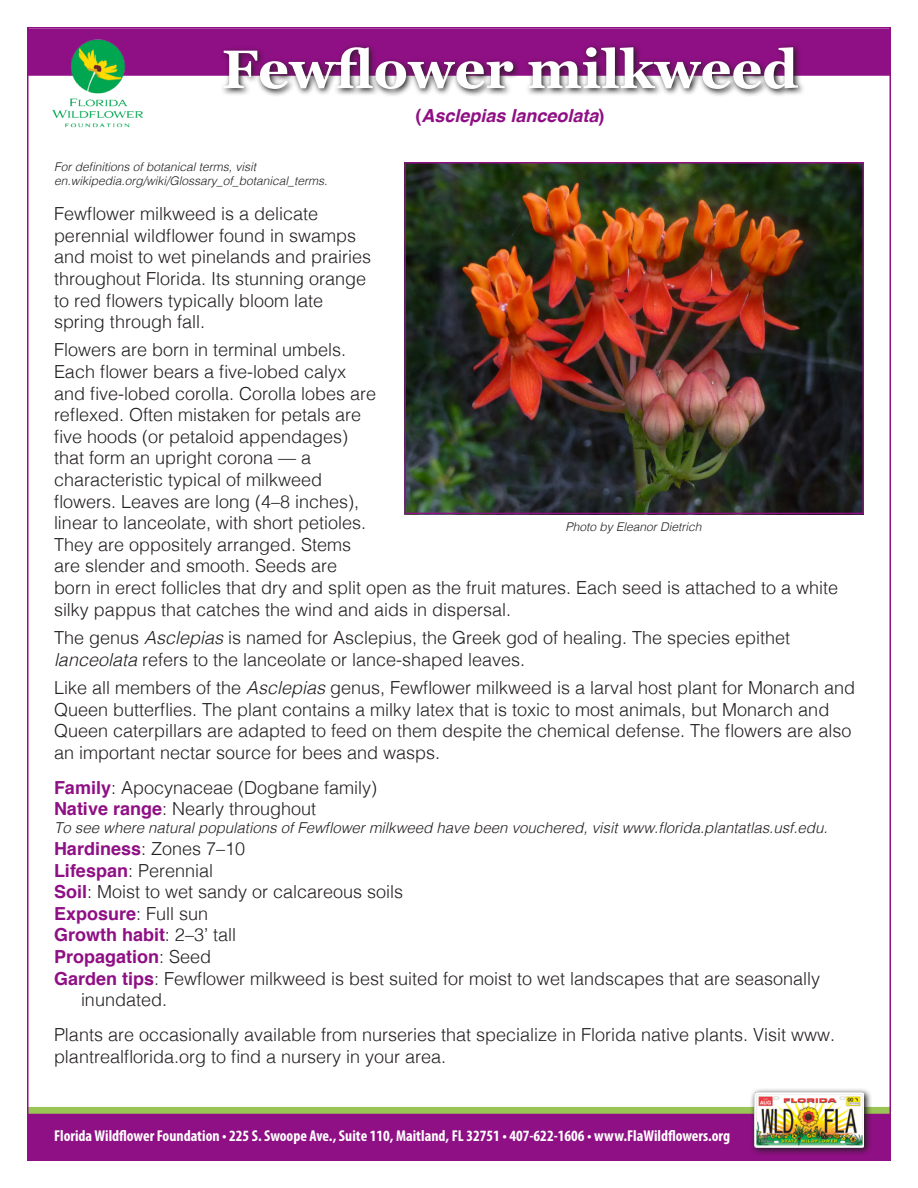
<style>
.page{position:relative;width:918px;height:1188px;background:#fff}
.page>*{position:absolute;margin:0;border:0;box-sizing:border-box;transform-origin:0 0}
.t1{font:700 54px "Georgia";color:#fff}
.t2{font:300 18px/21.6px "Helvetica";color:#231f20}
.t3{font:700 18px "Helvetica";color:#8f0f84}
.t4{font:italic 700 18px "Helvetica";color:#8f0f84}
.t5{font:700 condensed 15.75px "Myriad Pro";color:#fff}
.t6{font:italic 300 15px "Helvetica";color:#231f20}
.t7{font:italic 300 12px/14.4px "Helvetica";color:#231f20}
.s1{font-style:normal}
.s2{font-style:italic}
.s3{font-weight:700;color:#8f0f84}
.s4{font-weight:300;color:#231f20}
</style>
<div class="page">
<div style="left:27px;top:1107px;width:864px;height:7px;background:#9ac456"></div>
<div style="left:27px;top:1114px;width:864px;height:47px;background:#8f0f84"></div>
<div style="left:27px;top:28px;width:864px;height:48px;background:#8f0f84;border:2px solid #8f0f84"></div>
<svg style="left:750px;top:1089px;width:122px;height:65px"></svg>
<img style="left:754px;top:1092px;width:110px;height:56px">
<img style="left:47px;top:28px;width:102px;height:100px">
<svg style="left:220px;top:45px;width:586px;height:51px"></svg>
<img style="left:407px;top:165px;width:454px;height:346px">
<div style="left:404px;top:162px;width:460px;height:352px;border:2px solid #8f0f84"></div>
<p class="t1" style="left:222px;top:29px;width:578px">Fewflower milkweed</p>
<p class="t4" style="left:415px;top:100px;width:191px"><span class="s1">(</span>Asclepias lanceolata<span class="s1">)</span></p>
<p class="t7" style="left:54px;top:158px;width:275px">For definitions of botanical terms, visit en.wikipedia.org/wiki/Glossary_of_botanical_terms.</p>
<p class="t2" style="left:54px;top:202px;width:319px">Fewflower milkweed is a delicate perennial wildflower found in swamps and moist to wet pinelands and prairies throughout Florida. Its stunning orange to red flowers typically bloom late spring through fall.</p>
<p class="t2" style="left:54px;top:338px;width:786px">Flowers are born in terminal umbels.<br>Each flower bears a five-lobed calyx<br>and five-lobed corolla. Corolla lobes are<br>reflexed. Often mistaken for petals are<br>five hoods (or petaloid appendages)<br>that form an upright corona — a<br>characteristic typical of milkweed<br>flowers. Leaves are long (4–8 inches),<br>linear to lanceolate, with short petioles.<br>They are oppositely arranged. Stems<br>are slender and smooth. Seeds are<br>born in erect follicles that dry and split open as the fruit matures. Each seed is attached to a white silky pappus that catches the wind and aids in dispersal.</p>
<p class="t2" style="left:54px;top:626px;width:738px">The genus <span class="s2">Asclepias</span> is named for Asclepius, the Greek god of healing. The species epithet <span class="s2">lanceolata</span> refers to the lanceolate or lance-shaped leaves.</p>
<p class="t2" style="left:54px;top:676px;width:803px">Like all members of the <span class="s2">Asclepias</span> genus, Fewflower milkweed is a larval host plant for Monarch and Queen butterflies. The plant contains a milky latex that is toxic to most animals, but Monarch and Queen caterpillars are adapted to feed on them despite the chemical defense. The flowers are also an important nectar source for bees and wasps.</p>
<p class="t2" style="left:54px;top:775px;width:325px"><span class="s3">Family</span>: Apocynaceae (Dogbane family)</p>
<p class="t2" style="left:54px;top:797px;width:264px"><span class="s3">Native range</span>: Nearly throughout</p>
<p class="t6" style="left:54px;top:815px;width:775px">To see where natural populations of Fewflower milkweed have been vouchered, visit www.florida.plantatlas.usf.edu.</p>
<p class="t2" style="left:54px;top:837px;width:193px"><span class="s3">Hardiness</span>: Zones 7–10</p>
<p class="t2" style="left:54px;top:858px;width:161px"><span class="s3">Lifespan</span>: Perennial</p>
<p class="t2" style="left:54px;top:880px;width:351px"><span class="s3">Soil</span>: Moist to wet sandy or calcareous soils</p>
<p class="t3" style="left:54px;top:899px;width:156px">Exposure<span class="s4">: Full sun</span></p>
<p class="t3" style="left:54px;top:921px;width:184px">Growth habit<span class="s4">: 2–3’ tall</span></p>
<p class="t3" style="left:54px;top:942px;width:159px">Propagation<span class="s4">: Seed</span></p>
<p class="t2" style="left:81px;top:966px;width:741px;text-indent:-27px"><span class="s3">Garden tips</span>: Fewflower milkweed is best suited for moist to wet landscapes that are seasonally inundated.</p>
<p class="t2" style="left:54px;top:1023px;width:783px">Plants are occasionally available from nurseries that specialize in Florida native plants. Visit www. plantrealflorida.org to find a nursery in your area.</p>
<p class="t7" style="left:566px;top:519px;width:138px">Photo by Eleanor Dietrich</p>
<p class="t5" style="left:54px;top:1126px;width:678px">Florida Wildflower Foundation • 225 S. Swoope Ave., Suite 110, Maitland, FL 32751 • 407-622-1606 • www.FlaWildflowers.org</p>
</div>
